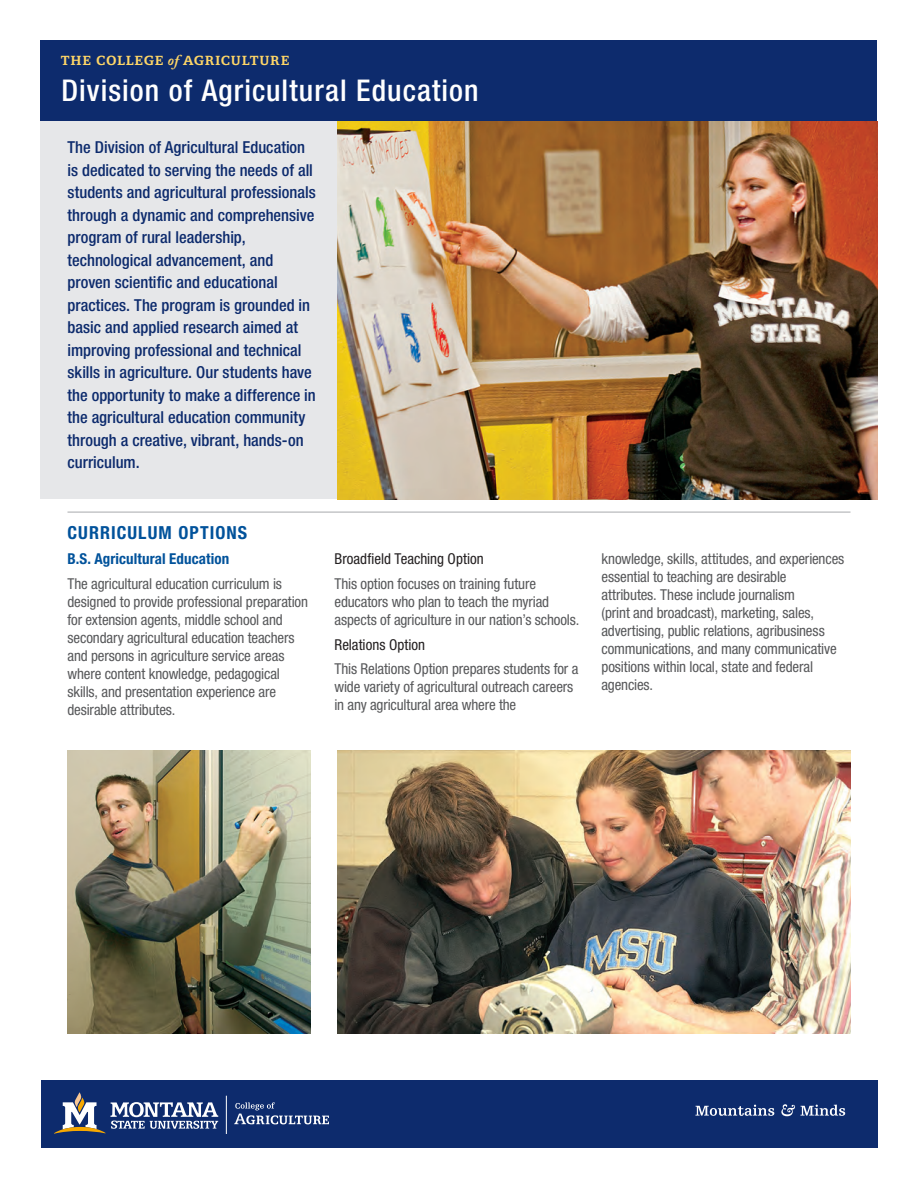
<style>
.page{position:relative;width:918px;height:1188px;background:#fff}
.page>*{position:absolute;margin:0;border:0;box-sizing:border-box;transform-origin:0 0}
.t1{font:500 condensed 30px "Helvetica Neue LT Std";letter-spacing:.035em;color:#fff}
.t2{font:700 condensed 18px "Helvetica Neue LT Std";letter-spacing:.06em;color:#01529b}
.t3{font:500 condensed 16.5px/22.5px "Helvetica Neue LT Std";color:#0d2b6d}
.t4{font:condensed 15px/18px "Helvetica Neue LT Std";letter-spacing:-.01em;color:#57585a}
.t5{font:condensed 15px "Helvetica Neue LT Std";color:#231f20}
.t6{font:700 condensed 15px "Helvetica Neue LT Std";letter-spacing:.005em;color:#01529b}
.t7{font:700 15px "Egyptian 505 BT";letter-spacing:.045em;color:#fed667}
.s1{font-family:"Adobe Caslon Pro";font-style:italic}
</style>
<div class="page">
<div style="left:41px;top:1080px;width:837px;height:68px;background:#0d2b6d"></div>
<svg style="left:695px;top:1105px;width:79px;height:11px"></svg>
<svg style="left:781px;top:1104px;width:64px;height:12px"></svg>
<svg style="left:234px;top:1102px;width:95px;height:22px"></svg>
<hr style="left:226px;top:1096px;width:1px;height:38px;background:#fff">
<svg style="left:54px;top:1092px;width:164px;height:42px"></svg>
<img style="left:338px;top:122px;width:540px;height:378px">
<div style="left:40px;top:122px;width:298px;height:378px;background:#e6e7e9"></div>
<hr style="left:68px;top:512px;width:782px;height:1px;background:#a8a9ad">
<img style="left:68px;top:750px;width:242px;height:284px">
<img style="left:338px;top:750px;width:512px;height:284px">
<div style="left:40px;top:40px;width:837px;height:82px;background:#0d2b6d"></div>
<p class="t7" style="left:61px;top:52px;width:230px">THE COLLEGE <span class="s1">of</span> AGRICULTURE</p>
<p class="t1" style="left:61px;top:73px;width:419px">Division of Agricultural Education</p>
<p class="t3" style="left:68px;top:136px;width:250px">The Division of Agricultural Education is dedicated to serving the needs of all students and agricultural professionals through a dynamic and comprehensive program of rural leadership, technological advancement, and proven scientific and educational practices. The program is grounded in basic and applied research aimed at improving professional and technical skills in agriculture. Our students have the opportunity to make a difference in the agricultural education community through a creative, vibrant, hands-on curriculum.</p>
<p class="t2" style="left:68px;top:522px;width:181px">CURRICULUM OPTIONS</p>
<p class="t6" style="left:68px;top:550px;width:163px">B.S. Agricultural Education</p>
<p class="t4" style="left:68px;top:574px;width:242px">The agricultural education curriculum is designed to provide professional preparation for extension agents, middle school and secondary agricultural education teachers and persons in agriculture service areas where content knowledge, pedagogical skills, and presentation experience are desirable attributes.</p>
<p class="t5" style="left:334px;top:550px;width:151px">Broadfield Teaching Option</p>
<p class="t4" style="left:334px;top:574px;width:246px">This option focuses on training future educators who plan to teach the myriad aspects of agriculture in our nation’s schools.</p>
<p class="t5" style="left:334px;top:636px;width:92px">Relations Option</p>
<p class="t4" style="left:334px;top:660px;width:245px">This Relations Option prepares students for a wide variety of agricultural outreach careers in any agricultural area where the</p>
<p class="t4" style="left:602px;top:550px;width:244px">knowledge, skills, attitudes, and experiences essential to teaching are desirable attributes. These include journalism<br>(print and broadcast), marketing, sales, advertising, public relations, agribusiness communications, and many communicative positions within local, state and federal agencies.</p>
</div>
